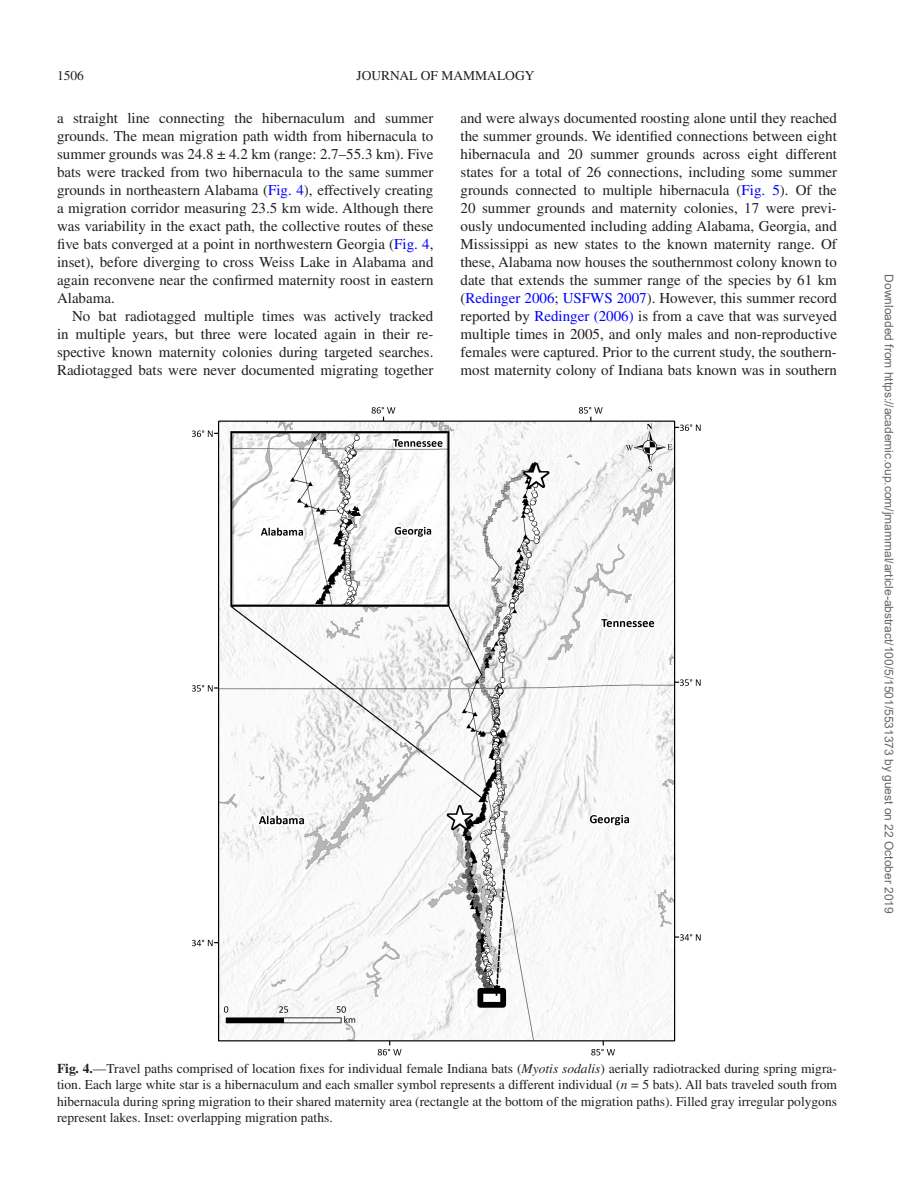
<style>
.page{position:relative;width:918px;height:1188px;background:#fff}
.page>*{position:absolute;margin:0;border:0;box-sizing:border-box;transform-origin:0 0}
.t1{font:15px/18px "Times LT Std";color:#231f20;text-align:justify}
.t2{font:13.5px/16.5px "Times LT Std";color:#231f20;text-align:justify}
.t3{font:12px "Arial";color:#666}
.s1{color:#00f}
.s2{font-weight:700}
.s3{font-style:italic}
</style>
<div class="page">
<img style="left:192px;top:407px;width:509px;height:649px">
<p class="t2" style="left:57px;top:67px;width:28px">1506</p>
<p class="t2" style="left:356px;top:67px;width:180px">JOURNAL OF MAMMALOGY</p>
<p class="t1" style="left:57px;top:109px;width:378px">a straight line connecting the hibernaculum and summer grounds. The mean migration path width from hibernacula to summer grounds was 24.8 ± 4.2 km (range: 2.7–55.3 km). Five bats were tracked from two hibernacula to the same summer grounds in northeastern Alabama (<span class="s1">Fig. 4</span>), effectively creating a migration corridor measuring 23.5 km wide. Although there was variability in the exact path, the collective routes of these five bats converged at a point in northwestern Georgia (<span class="s1">Fig. 4</span>, inset), before diverging to cross Weiss Lake in Alabama and again reconvene near the confirmed maternity roost in eastern Alabama.</p>
<p class="t1" style="left:57px;top:307px;width:378px;text-indent:15px">No bat radiotagged multiple times was actively tracked in multiple years, but three were located again in their re&shy;spective known maternity colonies during targeted searches.<br>Radiotagged bats were never documented migrating together</p>
<p class="t1" style="left:460px;top:109px;width:379px;text-align:left">and were always documented roosting alone until they reached the summer grounds. We identified connections between eight hibernacula and 20 summer grounds across eight different states for a total of 26 connections, including some summer grounds connected to multiple hibernacula (<span class="s1">Fig. 5</span>). Of the 20 summer grounds and maternity colonies, 17 were previ&shy;ously undocumented including adding Alabama, Georgia, and Mississippi as new states to the known maternity range. Of these, Alabama now houses the southernmost colony known to date that extends the summer range of the species by 61 km (<span class="s1">Redinger 2006</span>; <span class="s1">USFWS 2007</span>). However, this summer record reported by <span class="s1">Redinger (2006)</span> is from a cave that was surveyed multiple times in 2005, and only males and non-reproductive females were captured. Prior to the current study, the southern&shy;most maternity colony of Indiana bats known was in southern</p>
<p class="t3" style="left:893px;top:274px;width:641px;rotate:90deg">Downloaded from https://academic.oup.com/jmammal/article-abstract/100/5/1501/5531373 by guest on 22 October 2019</p>
<p class="t2" style="left:57px;top:1060px;width:782px"><span class="s2">Fig. 4.</span>—Travel paths comprised of location fixes for individual female Indiana bats (<span class="s3">Myotis sodalis</span>) aerially radiotracked during spring migra&shy;tion. Each large white star is a hibernaculum and each smaller symbol represents a different individual (<span class="s3">n</span> = 5 bats). All bats traveled south from hibernacula during spring migration to their shared maternity area (rectangle at the bottom of the migration paths). Filled gray irregular polygons represent lakes. Inset: overlapping migration paths.</p>
</div>
